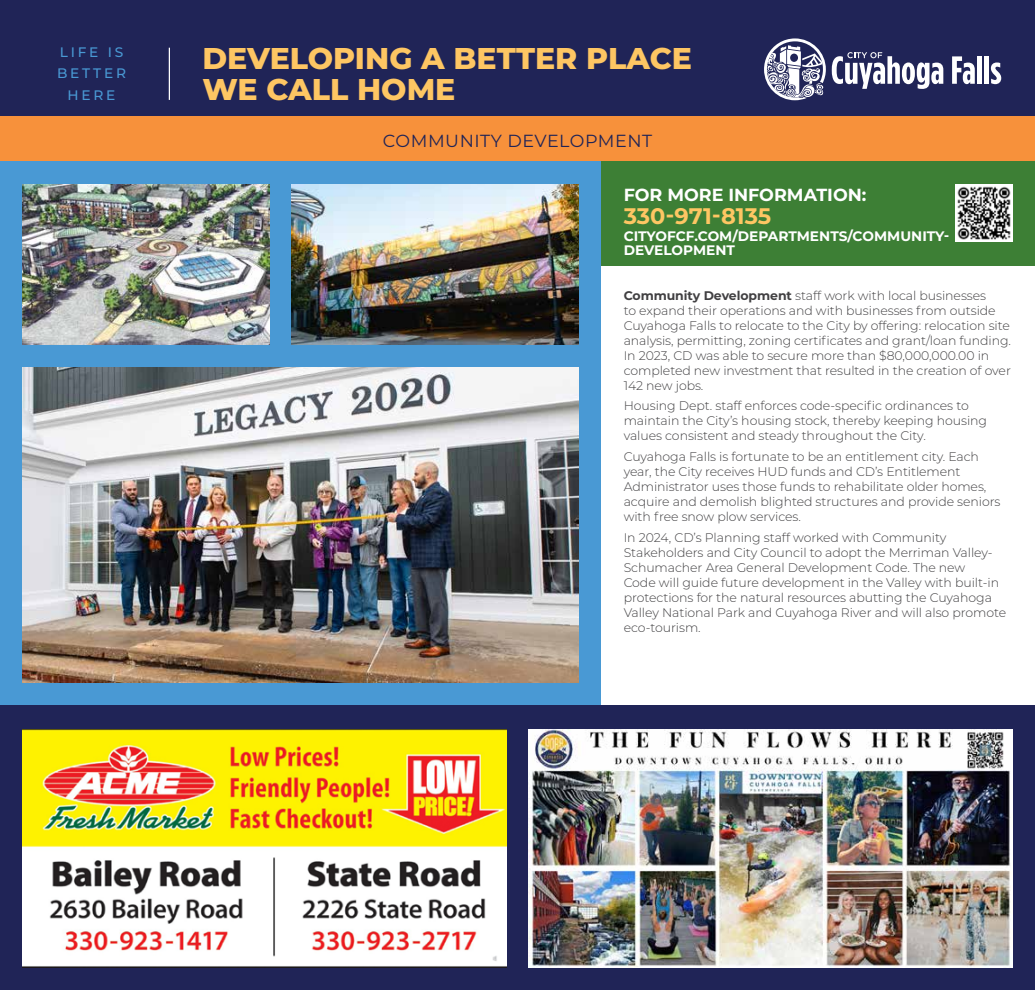
<style>
.page{position:relative;width:1035px;height:990px;background:#fff}
.page>*{position:absolute;margin:0;border:0;box-sizing:border-box;transform-origin:0 0}
.t1{font:800 30px/31.2px "Montserrat";color:#fec663}
.t2{font:700 22.5px "Montserrat";color:#fec663}
.t3{font:17.5px "Montserrat";letter-spacing:.03em;color:#202457}
.t4{font:700 17.5px "Montserrat";color:#fff}
.t5{font:700 13.75px/13.8px "Montserrat";color:#fff}
.t6{font:500 13.75px/21.4px "Montserrat";letter-spacing:.2em;color:#4999d4;text-align:center}
.t7{font:300 12.5px/15px "Montserrat";letter-spacing:-.005em;color:#414042}
.s1{font-weight:700}
</style>
<div class="page">
<div style="left:0;top:146px;width:1035px;height:672px;background:#4999d4"></div>
<div style="left:601px;top:250px;width:434px;height:456px;background:#fff"></div>
<div style="left:0;top:0;width:1035px;height:119px;background:#202457"></div>
<div style="left:601px;top:158px;width:434px;height:108px;background:#3d7f35"></div>
<hr style="left:169px;top:48px;width:1px;height:52px;background:#fff">
<svg style="left:952px;top:56px;width:23px;height:28px"></svg>
<div style="left:977px;top:56px;width:5px;height:28px;background:#fff"></div>
<hr style="left:985px;top:56px;width:4px;height:28px;background:#fff">
<svg style="left:991px;top:63px;width:10px;height:21px"></svg>
<svg style="left:832px;top:52px;width:111px;height:37px"></svg>
<svg style="left:764px;top:38px;width:62px;height:62px"></svg>
<div style="left:0;top:116px;width:1035px;height:45px;background:#f7913b"></div>
<div style="left:0;top:706px;width:1035px;height:284px;background:#202457"></div>
<img style="left:955px;top:184px;width:57px;height:57px">
<img style="left:22px;top:367px;width:557px;height:315px">
<img style="left:292px;top:184px;width:287px;height:161px">
<img style="left:22px;top:729px;width:484px;height:239px">
<img style="left:529px;top:729px;width:483px;height:239px">
<img style="left:22px;top:184px;width:248px;height:161px">
<p class="t6" style="left:57px;top:41px;width:70px">LIFE IS<br>BETTER<br>HERE</p>
<h1 class="t1" style="left:202px;top:41px;width:491px">DEVELOPING A BETTER PLACE<br>WE CALL HOME</h1>
<h3 class="t3" style="left:383px;top:129px;width:271px">COMMUNITY DEVELOPMENT</h3>
<h3 class="t4" style="left:624px;top:182px;width:244px">FOR MORE INFORMATION:</h3>
<h2 class="t2" style="left:624px;top:200px;width:149px">330-971-8135</h2>
<p class="t5" style="left:624px;top:228px;width:327px">CITYOFCF.COM/DEPARTMENTS/COMMUNITY-<br>DEVELOPMENT</p>
<p class="t7" style="left:624px;top:287px;width:389px"><span class="s1">Community Development</span> staff work with local businesses<br>to expand their operations and with businesses from outside Cuyahoga Falls to relocate to the City by offering: relocation site analysis, permitting, zoning certificates and grant/loan funding.<br>In 2023, CD was able to secure more than $80,000,000.00 in completed new investment that resulted in the creation of over 142 new jobs.</p>
<p class="t7" style="left:624px;top:398px;width:365px">Housing Dept. staff enforces code-specific ordinances to maintain the City’s housing stock, thereby keeping housing values consistent and steady throughout the City.</p>
<p class="t7" style="left:624px;top:449px;width:378px">Cuyahoga Falls is fortunate to be an entitlement city. Each year, the City receives HUD funds and CD’s Entitlement Administrator uses those funds to rehabilitate older homes, acquire and demolish blighted structures and provide seniors with free snow plow services.</p>
<p class="t7" style="left:624px;top:529px;width:384px">In 2024, CD’s Planning staff worked with Community Stakeholders and City Council to adopt the Merriman Valley-Schumacher Area General Development Code. The new<br>Code will guide future development in the Valley with built-in protections for the natural resources abutting the Cuyahoga Valley National Park and Cuyahoga River and will also promote eco-tourism.</p>
</div>
